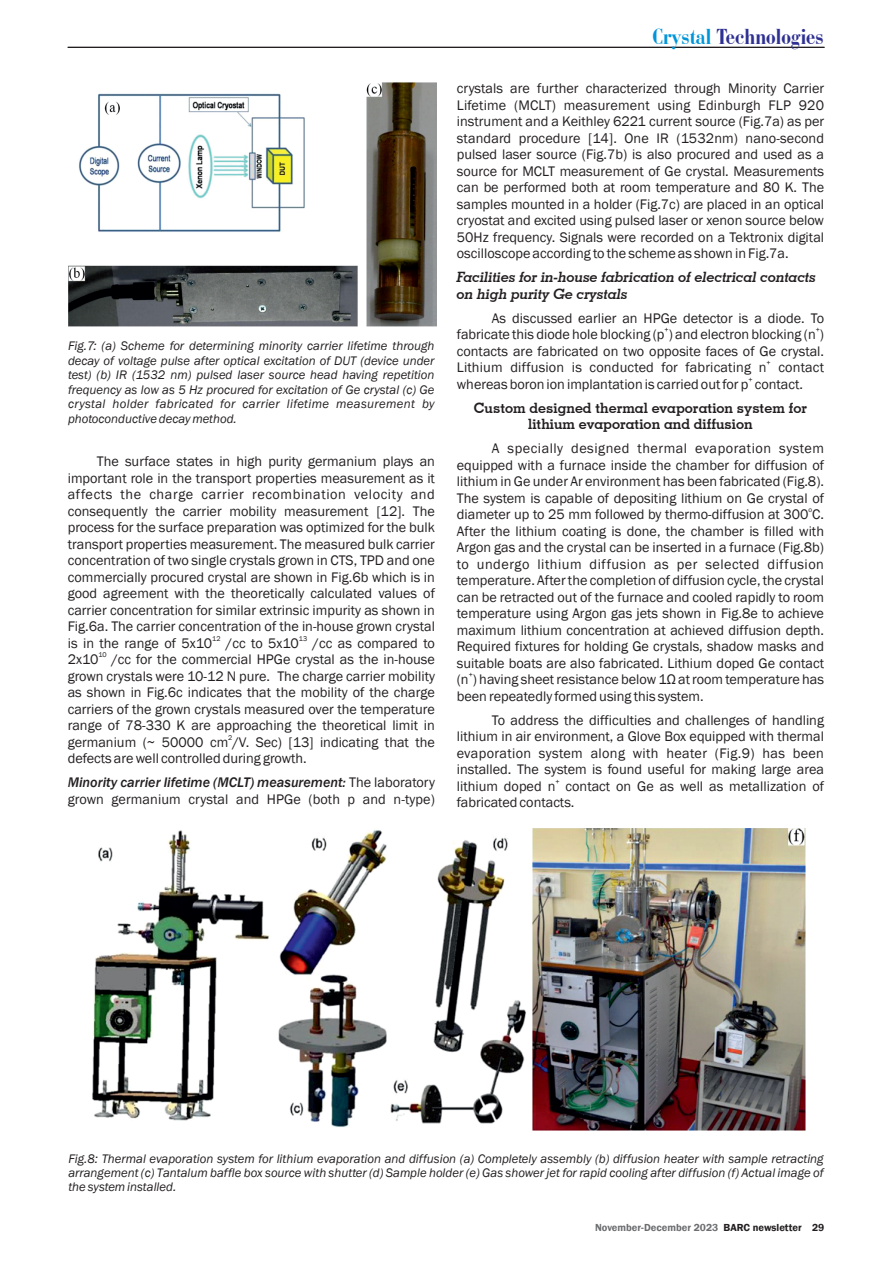
<style>
.page{position:relative;width:893px;height:1263px;background:#fff}
.page>*{position:absolute;margin:0;border:0;box-sizing:border-box;transform-origin:0 0}
.t1{font:700 condensed 22.5px "Bauer Bodoni BT";color:#2e3092}
.t2{font:14.25px/16.5px "Franklin Gothic";color:#231f20;text-align:justify}
.t3{font:italic 700 14.25px/16.5px "Geometric Slab 703 BT";color:#231f20}
.t4{font:700 14.25px/16.5px "Geometric Slab 703 BT";color:#231f20;text-align:center}
.t5{font:italic 12.75px/14.4px "Franklin Gothic";color:#231f20;text-align:justify}
.t6{font:600 10.5px "Franklin Gothic";color:#6c6d70}
.t7{font:7.2px "Franklin Gothic";color:#231f20}
.s1{font-weight:500;font-style:italic}
.s2{color:#0095d9}
.s3{color:#231f20}
</style>
<div class="page">
<img style="left:92px;top:828px;width:713px;height:303px">
<img style="left:68px;top:82px;width:368px;height:245px">
<svg style="left:67px;top:47px;width:758px;height:1px"></svg>
<p class="t5" style="left:68px;top:340px;width:368px">Fig.7: (a) Scheme for determining minority carrier lifetime through decay of voltage pulse after optical excitation of DUT (device under test) (b) IR (1532 nm) pulsed laser source head having repetition frequency as low as 5 Hz procured for excitation of Ge crystal (c) Ge crystal holder fabricated for carrier lifetime measurement by photoconductive decay method.</p>
<p class="t2" style="left:68px;top:454px;width:369px;text-indent:29px">The surface states in high purity germanium plays an important role in the transport properties measurement as it affects the charge carrier recombination velocity and consequently the carrier mobility measurement [12]. The process for the surface preparation was optimized for the bulk transport properties measurement. The measured bulk carrier concentration of two single crystals grown in CTS, TPD and one commercially procured crystal are shown in Fig.6b which is in good agreement with the theoretically calculated values of carrier concentration for similar extrinsic impurity as shown in Fig.6a. The carrier concentration of the in-house grown crystal</p>
<p class="t7" style="left:212px;top:636px;width:10px">12</p>
<p class="t7" style="left:299px;top:636px;width:10px">13</p>
<p class="t2" style="left:68px;top:636px;width:369px">is in the range of 5x10 /cc to 5x10 /cc as compared to</p>
<p class="t7" style="left:98px;top:652px;width:10px">10</p>
<p class="t2" style="left:68px;top:652px;width:369px">2x10 /cc for the commercial HPGe crystal as the in-house grown crystals were 10-12 N pure. The charge carrier mobility as shown in Fig.6c indicates that the mobility of the charge carriers of the grown crystals measured over the temperature range of 78-330 K are approaching the theoretical limit in</p>
<p class="t7" style="left:228px;top:735px;width:6px">2</p>
<p class="t2" style="left:68px;top:735px;width:369px">germanium (~ 50000 cm /V. Sec) [13] indicating that the defects are well controlled during growth.</p>
<p class="t2" style="left:68px;top:775px;width:369px"><span class="s1">Minority carrier lifetime (MCLT) measurement:</span> The laboratory grown germanium crystal and HPGe (both p and n-type)</p>
<h1 class="t1" style="left:652px;top:27px;width:173px"><span class="s2">Crystal</span> Technologies</h1>
<p class="t2" style="left:457px;top:81px;width:369px">crystals are further characterized through Minority Carrier Lifetime (MCLT) measurement using Edinburgh FLP 920 instrument and a Keithley 6221 current source (Fig.7a) as per standard procedure [14]. One IR (1532nm) nano-second pulsed laser source (Fig.7b) is also procured and used as a source for MCLT measurement of Ge crystal. Measurements can be performed both at room temperature and 80 K. The samples mounted in a holder (Fig.7c) are placed in an optical cryostat and excited using pulsed laser or xenon source below 50Hz frequency. Signals were recorded on a Tektronix digital oscilloscope according to the scheme as shown in Fig.7a.</p>
<p class="t3" style="left:457px;top:270px;width:361px">Facilities for in-house fabrication of electrical contacts on high purity Ge crystals</p>
<p class="t2" style="left:492px;top:311px;width:334px">As discussed earlier an HPGe detector is a diode. To</p>
<p class="t7" style="left:664px;top:327px;width:6px">+</p>
<p class="t7" style="left:816px;top:327px;width:6px">+</p>
<p class="t2" style="left:457px;top:327px;width:369px">fabricate this diode hole blocking (p ) and electron blocking (n ) contacts are fabricated on two opposite faces of Ge crystal.</p>
<p class="t7" style="left:767px;top:360px;width:6px">+</p>
<p class="t2" style="left:457px;top:360px;width:369px">Lithium diffusion is conducted for fabricating n contact</p>
<p class="t7" style="left:748px;top:376px;width:6px">+</p>
<p class="t2" style="left:457px;top:377px;width:348px">whereas boron ion implantation is carried out for p contact.</p>
<p class="t4" style="left:474px;top:401px;width:335px">Custom designed thermal evaporation system for lithium evaporation and diffusion</p>
<p class="t2" style="left:457px;top:441px;width:369px;text-indent:35px">A specially designed thermal evaporation system equipped with a furnace inside the chamber for diffusion of lithium in Ge under Ar environment has been fabricated (Fig.8).<br>The system is capable of depositing lithium on Ge crystal of</p>
<p class="t7" style="left:808px;top:507px;width:5px">o</p>
<p class="t2" style="left:457px;top:507px;width:369px">diameter up to 25 mm followed by thermo-diffusion at 300 C.<br>After the lithium coating is done, the chamber is filled with Argon gas and the crystal can be inserted in a furnace (Fig.8b) to undergo lithium diffusion as per selected diffusion temperature. After the completion of diffusion cycle, the crystal can be retracted out of the furnace and cooled rapidly to room temperature using Argon gas jets shown in Fig.8e to achieve maximum lithium concentration at achieved diffusion depth.<br>Required fixtures for holding Ge crystals, shadow masks and suitable boats are also fabricated. Lithium doped Ge contact</p>
<p class="t7" style="left:469px;top:672px;width:6px">+</p>
<p class="t2" style="left:457px;top:672px;width:369px">(n ) having sheet resistance below 1Ω at room temperature has been repeatedly formed using this system.</p>
<p class="t2" style="left:457px;top:713px;width:369px;text-indent:35px">To address the difficulties and challenges of handling lithium in air environment, a Glove Box equipped with thermal evaporation system along with heater (Fig.9) has been installed. The system is found useful for making large area</p>
<p class="t7" style="left:555px;top:778px;width:6px">+</p>
<p class="t2" style="left:457px;top:779px;width:369px">lithium doped n contact on Ge as well as metallization of fabricated contacts.</p>
<p class="t5" style="left:68px;top:1152px;width:757px">Fig.8: Thermal evaporation system for lithium evaporation and diffusion (a) Completely assembly (b) diffusion heater with sample retracting arrangement (c) Tantalum baffle box source with shutter (d) Sample holder (e) Gas shower jet for rapid cooling after diffusion (f) Actual image of the system installed.</p>
<p class="t6" style="left:595px;top:1223px;width:231px">November-December 2023 <span class="s3">BARC newsletter 29</span></p>
</div>
